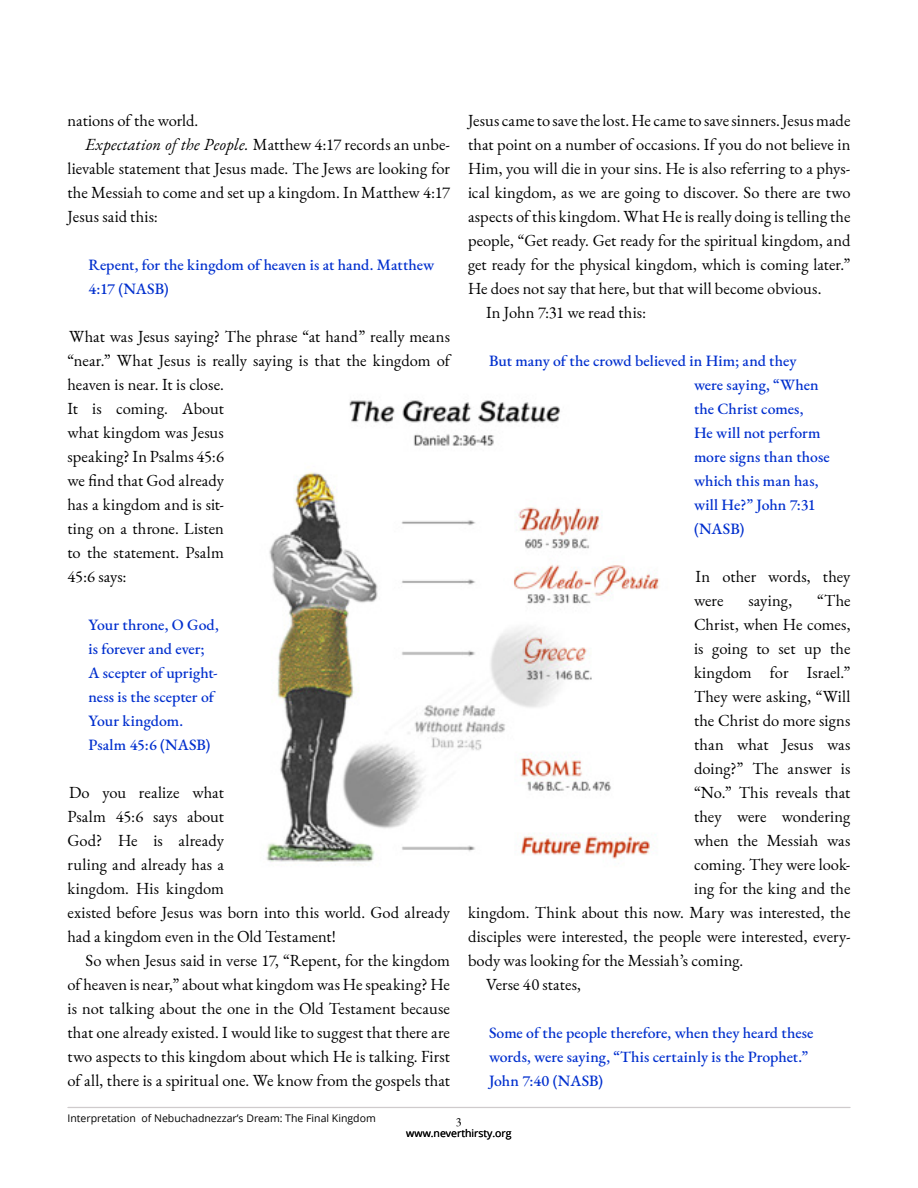
<style>
.page{position:relative;width:918px;height:1188px;background:#fff}
.page>*{position:absolute;margin:0;border:0;box-sizing:border-box;transform-origin:0 0}
.t1{font:16.5px/24px "EB Garamond";color:#000}
.t2{font:500 15.75px/24px "EB Garamond";color:#002fce}
.t3{font:12px "EB Garamond";color:#000}
.t4{font:10.5px "Open Sans";color:#000}
.s1{font-style:italic}
</style>
<div class="page">
<hr style="left:68px;top:1107px;width:782px;height:1px;background:#cfcbcc">
<img style="left:266px;top:400px;width:393px;height:465px">
<p class="t1" style="left:68px;top:111px;width:132px">nations of the world.</p>
<p class="t1" style="left:86px;top:135px;width:366px"><span class="s1">Expectation of the People.</span> Matthew 4:17 records an unbe-</p>
<p class="t1" style="left:68px;top:159px;width:384px">lievable statement that Jesus made. The Jews are looking for</p>
<p class="t1" style="left:68px;top:183px;width:384px">the Messiah to come and set up a kingdom. In Matthew 4:17</p>
<p class="t1" style="left:68px;top:207px;width:92px">Jesus said this:</p>
<p class="t2" style="left:88px;top:255px;width:347px">Repent, for the kingdom of heaven is at hand. Matthew<br>4:17 (NASB)</p>
<p class="t1" style="left:67px;top:327px;width:384px">What was Jesus saying? The phrase “at hand” really means “near.” What Jesus is really saying is that the kingdom of heaven is near. It is close.<br>It is coming. About<br>what kingdom was Jesus<br>speaking? In Psalms 45:6<br>we find that God already<br>has a kingdom and is sit-<br>ting on a throne. Listen<br>to the statement. Psalm<br>45:6 says:</p>
<p class="t2" style="left:88px;top:615px;width:132px">Your throne, O God, is forever and ever;<br>A scepter of upright&shy;ness is the scepter of<br>Your kingdom.<br>Psalm 45:6 (NASB)</p>
<p class="t1" style="left:68px;top:783px;width:384px">Do you realize what<br>Psalm 45:6 says about<br>God? He is already<br>ruling and already has a<br>kingdom. His kingdom<br>existed before Jesus was born into this world. God already had a kingdom even in the Old Testament!</p>
<p class="t1" style="left:68px;top:951px;width:384px;text-align:justify;text-indent:18px">So when Jesus said in verse 17, “Repent, for the kingdom of heaven is near,” about what kingdom was He speaking? He is not talking about the one in the Old Testament because that one already existed. I would like to suggest that there are two aspects to this kingdom about which He is talking. First of all, there is a spiritual one. We know from the gospels that</p>
<p class="t1" style="left:468px;top:111px;width:384px">Jesus came to save the lost. He came to save sinners. Jesus made</p>
<p class="t1" style="left:468px;top:135px;width:384px">that point on a number of occasions. If you do not believe in</p>
<p class="t1" style="left:468px;top:159px;width:384px">Him, you will die in your sins. He is also referring to a phys-</p>
<p class="t1" style="left:468px;top:183px;width:384px">ical kingdom, as we are going to discover. So there are two</p>
<p class="t1" style="left:468px;top:207px;width:384px">aspects of this kingdom. What He is really doing is telling the</p>
<p class="t1" style="left:468px;top:231px;width:384px">people, “Get ready. Get ready for the spiritual kingdom, and</p>
<p class="t1" style="left:468px;top:255px;width:384px">get ready for the physical kingdom, which is coming later.”</p>
<p class="t1" style="left:468px;top:279px;width:355px">He does not say that here, but that will become obvious.</p>
<p class="t1" style="left:486px;top:303px;width:162px">In John 7:31 we read this:</p>
<p class="t2" style="left:694px;top:351px;width:137px;text-indent:-205px">But many of the crowd believed in Him; and they<br>were saying, “When the Christ comes,<br>He will not perform more signs than those which this man has, will He?” John 7:31 (NASB)</p>
<p class="t1" style="left:694px;top:567px;width:158px">In other words, they were</p>
<p class="t1" style="left:749px;top:591px;width:45px">saying,</p>
<p class="t1" style="left:817px;top:591px;width:35px">“The</p>
<p class="t1" style="left:694px;top:615px;width:158px">Christ, when He comes,</p>
<p class="t1" style="left:694px;top:639px;width:158px">is going to set up the</p>
<p class="t1" style="left:694px;top:663px;width:158px">kingdom for Israel.”</p>
<p class="t1" style="left:694px;top:687px;width:158px">They were asking, “Will</p>
<p class="t1" style="left:694px;top:711px;width:158px">the Christ do more signs</p>
<p class="t1" style="left:694px;top:735px;width:158px">than what Jesus was</p>
<p class="t1" style="left:694px;top:759px;width:158px">doing?” The answer is</p>
<p class="t1" style="left:694px;top:783px;width:158px">“No.” This reveals that</p>
<p class="t1" style="left:694px;top:807px;width:158px">they were wondering</p>
<p class="t1" style="left:694px;top:831px;width:158px">when the Messiah was</p>
<p class="t1" style="left:694px;top:855px;width:158px">coming. They were look-</p>
<p class="t1" style="left:694px;top:879px;width:158px">ing for the king and the</p>
<p class="t1" style="left:468px;top:903px;width:384px">kingdom. Think about this now. Mary was interested, the</p>
<p class="t1" style="left:468px;top:927px;width:384px">disciples were interested, the people were interested, every-</p>
<p class="t1" style="left:468px;top:951px;width:277px">body was looking for the Messiah’s coming.</p>
<p class="t1" style="left:486px;top:975px;width:97px">Verse 40 states,</p>
<p class="t2" style="left:489px;top:1023px;width:326px">Some of the people therefore, when they heard these words, were saying, “This certainly is the Prophet.”<br>John 7:40 (NASB)</p>
<p class="t4" style="left:67px;top:1114px;width:310px">Interpretation of Nebuchadnezzar’s Dream: The Final Kingdom</p>
<p class="t3" style="left:456px;top:1118px;width:7px">3</p>
<p class="t4" style="left:406px;top:1129px;width:107px">www.neverthirsty.org</p>
</div>
